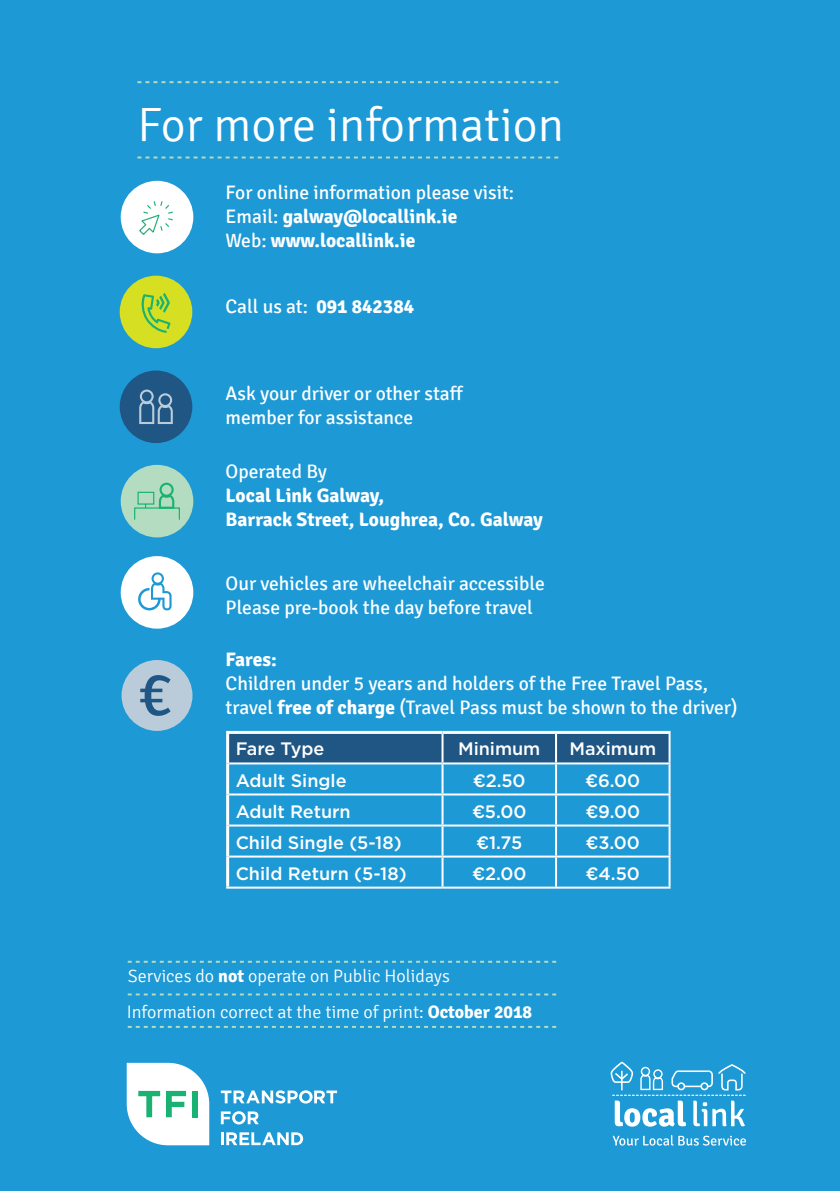
<style>
.page{position:relative;width:840px;height:1191px;background:#fff}
.page>*{position:absolute;margin:0;border:0;box-sizing:border-box;transform-origin:0 0}
.Table_data{font:300 48px "Signika";color:#fff}
.Table_data-2{font:19.6px/24px "Signika";color:#fff}
.Table_data-3{font:700 19.6px/24px "Signika";color:#fff}
.Table_data-4{font:500 18px "Gotham";letter-spacing:-.005em;color:#fff}
.Table_data-5{font:300 18px "Signika";color:#fff}
.s1{font-weight:700}
.s2{font-weight:400}
.s3{font-family:"Gotham Rounded"}
</style>
<div class="page">
<div style="left:0;top:0;width:839px;height:1191px;background:#1d99d6"></div>
<svg style="left:137px;top:156px;width:421px;height:2px"></svg>
<svg style="left:137px;top:81px;width:421px;height:2px"></svg>
<svg style="left:128px;top:960px;width:428px;height:2px"></svg>
<svg style="left:128px;top:993px;width:428px;height:2px"></svg>
<svg style="left:128px;top:1026px;width:428px;height:2px"></svg>
<div style="left:229px;top:734px;width:439px;height:28px;background:#205683"></div>
<hr style="left:441px;top:734px;width:2px;height:28px;background:#fff">
<hr style="left:554px;top:734px;width:2px;height:28px;background:#fff">
<hr style="left:668px;top:734px;width:2px;height:28px;background:#fff">
<hr style="left:229px;top:762px;width:213px;height:2px;background:#fff">
<hr style="left:442px;top:762px;width:113px;height:2px;background:#fff">
<hr style="left:441px;top:764px;width:2px;height:29px;background:#fff">
<hr style="left:555px;top:762px;width:115px;height:2px;background:#fff">
<hr style="left:554px;top:764px;width:2px;height:29px;background:#fff">
<hr style="left:668px;top:764px;width:2px;height:29px;background:#fff">
<hr style="left:441px;top:795px;width:2px;height:29px;background:#fff">
<hr style="left:554px;top:795px;width:2px;height:29px;background:#fff">
<hr style="left:668px;top:795px;width:2px;height:29px;background:#fff">
<hr style="left:441px;top:826px;width:2px;height:29px;background:#fff">
<hr style="left:554px;top:826px;width:2px;height:29px;background:#fff">
<hr style="left:668px;top:826px;width:2px;height:29px;background:#fff">
<hr style="left:441px;top:857px;width:2px;height:29px;background:#fff">
<hr style="left:554px;top:857px;width:2px;height:29px;background:#fff">
<hr style="left:668px;top:857px;width:2px;height:29px;background:#fff">
<hr style="left:229px;top:793px;width:213px;height:2px;background:#fff">
<hr style="left:442px;top:793px;width:113px;height:2px;background:#fff">
<hr style="left:555px;top:793px;width:115px;height:2px;background:#fff">
<hr style="left:229px;top:824px;width:213px;height:2px;background:#fff">
<hr style="left:442px;top:824px;width:113px;height:2px;background:#fff">
<hr style="left:555px;top:824px;width:115px;height:2px;background:#fff">
<hr style="left:229px;top:855px;width:213px;height:2px;background:#fff">
<hr style="left:442px;top:855px;width:113px;height:2px;background:#fff">
<hr style="left:555px;top:855px;width:115px;height:2px;background:#fff">
<hr style="left:226px;top:886px;width:216px;height:2px;background:#fff">
<hr style="left:442px;top:886px;width:113px;height:2px;background:#fff">
<hr style="left:555px;top:886px;width:115px;height:2px;background:#fff">
<hr style="left:226px;top:731px;width:216px;height:3px;background:#fff">
<hr style="left:442px;top:731px;width:113px;height:3px;background:#fff">
<hr style="left:555px;top:731px;width:115px;height:3px;background:#fff">
<hr style="left:226px;top:734px;width:3px;height:29px;background:#fff">
<hr style="left:226px;top:763px;width:3px;height:31px;background:#fff">
<hr style="left:226px;top:794px;width:3px;height:31px;background:#fff">
<hr style="left:226px;top:825px;width:3px;height:31px;background:#fff">
<hr style="left:226px;top:856px;width:3px;height:30px;background:#fff">
<div style="left:121px;top:660px;width:71px;height:71px;background:#baccd9;border-radius:50%"></div>
<svg style="left:140px;top:675px;width:30px;height:41px"></svg>
<svg style="left:126px;top:1061px;width:620px;height:84px"></svg>
<div style="left:120px;top:370px;width:72px;height:73px;background:#205683;border-radius:50%"></div>
<svg style="left:139px;top:389px;width:34px;height:35px"></svg>
<div style="left:121px;top:181px;width:72px;height:72px;background:#fff;border-radius:50%"></div>
<svg style="left:139px;top:201px;width:34px;height:34px"></svg>
<div style="left:121px;top:465px;width:72px;height:72px;background:#b3dcc0;border-radius:50%"></div>
<div style="left:134px;top:507px;width:46px;height:13px;border:1px solid #19b273"></div>
<svg style="left:137px;top:483px;width:37px;height:26px"></svg>
<div style="left:121px;top:556px;width:72px;height:72px;background:#fff;border-radius:50%"></div>
<svg style="left:138px;top:572px;width:33px;height:38px"></svg>
<div style="left:120px;top:276px;width:72px;height:72px;background:#d6df21;border-radius:50%"></div>
<svg style="left:141px;top:293px;width:29px;height:40px"></svg>
<p class="Table_data" style="left:137px;top:98px;width:428px">For more information</p>
<p class="Table_data-2" style="left:225px;top:181px;width:290px">For online information please visit:<br>Email: <span class="s1">galway@locallink.ie<br></span>Web: <span class="s1">www.locallink.ie</span></p>
<p class="Table_data-2" style="left:225px;top:295px;width:190px">Call us at: <span class="s1">091 842384</span></p>
<p class="Table_data-2" style="left:225px;top:382px;width:238px">Ask your driver or other staff member for assistance</p>
<p class="Table_data-3" style="left:225px;top:459px;width:160px"><span class="s2">Operated By<br></span>Local Link Galway,</p>
<p class="Table_data-3" style="left:225px;top:507px;width:318px">Barrack Street, Loughrea, Co. Galway</p>
<p class="Table_data-2" style="left:225px;top:572px;width:320px">Our vehicles are wheelchair accessible<br>Please pre-book the day before travel</p>
<p class="Table_data-3" style="left:225px;top:647px;width:53px">Fares:</p>
<p class="Table_data-2" style="left:225px;top:671px;width:513px">Children under 5 years and holders of the Free Travel Pass, travel <span class="s1">free of charge</span> (Travel Pass must be shown to the driver)</p>
<p class="Table_data-4" style="left:235px;top:737px;width:90px">Fare Type</p>
<p class="Table_data-4" style="left:458px;top:737px;width:83px">Minimum</p>
<p class="Table_data-4" style="left:569px;top:737px;width:88px">Maximum</p>
<p class="Table_data-4" style="left:235px;top:768px;width:112px">Adult Single</p>
<p class="Table_data-4" style="left:472px;top:768px;width:54px"><span class="s3">€</span>2.50</p>
<p class="Table_data-4" style="left:585px;top:768px;width:56px"><span class="s3">€</span>6.00</p>
<p class="Table_data-4" style="left:235px;top:799px;width:116px">Adult Return</p>
<p class="Table_data-4" style="left:472px;top:799px;width:56px"><span class="s3">€</span>5.00</p>
<p class="Table_data-4" style="left:585px;top:799px;width:56px"><span class="s3">€</span>9.00</p>
<p class="Table_data-4" style="left:235px;top:830px;width:167px">Child Single (5-18)</p>
<p class="Table_data-4" style="left:476px;top:830px;width:47px"><span class="s3">€</span>1.75</p>
<p class="Table_data-4" style="left:585px;top:830px;width:56px"><span class="s3">€</span>3.00</p>
<p class="Table_data-4" style="left:235px;top:861px;width:172px">Child Return (5-18)</p>
<p class="Table_data-4" style="left:472px;top:861px;width:56px"><span class="s3">€</span>2.00</p>
<p class="Table_data-4" style="left:585px;top:861px;width:56px"><span class="s3">€</span>4.50</p>
<p class="Table_data-5" style="left:128px;top:965px;width:323px">Services do <span class="s1">not</span> operate on Public Holidays</p>
<p class="Table_data-5" style="left:127px;top:1002px;width:407px">Information correct at the time of print: <span class="s1">October 2018</span></p>
</div>
